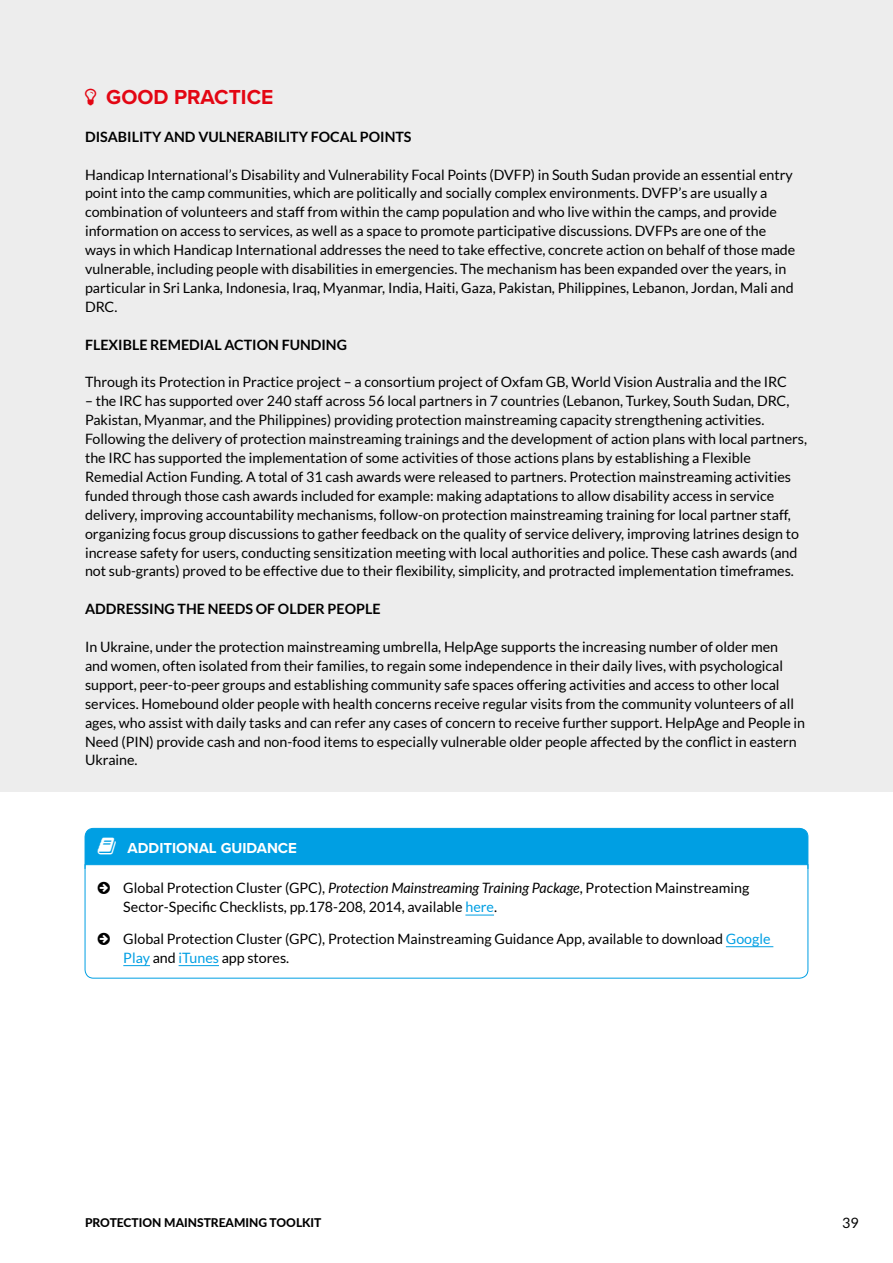
<style>
.page{position:relative;width:893px;height:1263px;background:#fff}
.page>*{position:absolute;margin:0;border:0;box-sizing:border-box;transform-origin:0 0}
.t1{font:700 21px "Proxima Nova";color:#e30613}
.t2{font:700 15px "Proxima Nova";color:#fff}
.t3{font:14.25px/18.9px "Lato";color:#000}
.t4{font:700 14.25px "Lato";color:#000}
.t5{font:800 12px "Lato";color:#000}
.s1{font-style:italic}
.s2{color:#009fe3}
</style>
<div class="page">
<svg style="left:84px;top:870px;width:725px;height:109px"></svg>
<svg style="left:465px;top:915px;width:29px;height:1px"></svg>
<hr style="left:726px;top:946px;width:47px;height:1px;background:#009fe3">
<svg style="left:123px;top:965px;width:27px;height:1px"></svg>
<hr style="left:179px;top:965px;width:40px;height:1px;background:#009fe3">
<div style="left:0;top:0;width:893px;height:791px;background:#ededed"></div>
<svg style="left:84px;top:828px;width:725px;height:42px;background:#1eaae6"></svg>
<svg style="left:98px;top:882px;width:12px;height:12px"></svg>
<svg style="left:98px;top:932px;width:12px;height:13px"></svg>
<h1 class="t1" style="left:106px;top:84px;width:169px">GOOD PRACTICE</h1>
<p class="t4" style="left:85px;top:128px;width:328px">DISABILITY AND VULNERABILITY FOCAL POINTS</p>
<p class="t3" style="left:85px;top:165px;width:712px">Handicap International’s Disability and Vulnerability Focal Points (DVFP) in South Sudan provide an essential entry point into the camp communities, which are politically and socially complex environments. DVFP’s are usually a combination of volunteers and staff from within the camp population and who live within the camps, and provide information on access to services, as well as a space to promote participative discussions. DVFPs are one of the ways in which Handicap International addresses the need to take effective, concrete action on behalf of those made vulnerable, including people with disabilities in emergencies. The mechanism has been expanded over the years, in particular in Sri Lanka, Indonesia, Iraq, Myanmar, India, Haiti, Gaza, Pakistan, Philippines, Lebanon, Jordan, Mali and DRC.</p>
<p class="t4" style="left:85px;top:336px;width:263px">FLEXIBLE REMEDIAL ACTION FUNDING</p>
<p class="t3" style="left:85px;top:373px;width:703px">Through its Protection in Practice project – a consortium project of Oxfam GB, World Vision Australia and the IRC</p>
<p class="t3" style="left:85px;top:392px;width:724px">– the IRC has supported over 240 staff across 56 local partners in 7 countries (Lebanon, Turkey, South Sudan, DRC, Pakistan, Myanmar, and the Philippines) providing protection mainstreaming capacity strengthening activities.<br>Following the delivery of protection mainstreaming trainings and the development of action plans with local partners, the IRC has supported the implementation of some activities of those actions plans by establishing a Flexible Remedial Action Funding. A total of 31 cash awards were released to partners. Protection mainstreaming activities funded through those cash awards included for example: making adaptations to allow disability access in service delivery, improving accountability mechanisms, follow-on protection mainstreaming training for local partner staff, organizing focus group discussions to gather feedback on the quality of service delivery, improving latrines design to increase safety for users, conducting sensitization meeting with local authorities and police. These cash awards (and not sub-grants) proved to be effective due to their flexibility, simplicity, and protracted implementation timeframes.</p>
<p class="t4" style="left:85px;top:601px;width:297px">ADDRESSING THE NEEDS OF OLDER PEOPLE</p>
<p class="t3" style="left:85px;top:637px;width:722px">In Ukraine, under the protection mainstreaming umbrella, HelpAge supports the increasing number of older men<br>and women, often isolated from their families, to regain some independence in their daily lives, with psychological support, peer-to-peer groups and establishing community safe spaces offering activities and access to other local services. Homebound older people with health concerns receive regular visits from the community volunteers of all ages, who assist with daily tasks and can refer any cases of concern to receive further support. HelpAge and People in Need (PIN) provide cash and non-food items to especially vulnerable older people affected by the conflict in eastern Ukraine.</p>
<p class="t2" style="left:128px;top:839px;width:171px">ADDITIONAL GUIDANCE</p>
<p class="t3" style="left:123px;top:878px;width:628px">Global Protection Cluster (GPC), <span class="s1">Protection Mainstreaming Training Package</span>, Protection Mainstreaming<br>Sector-Specific Checklists, pp.178-208, 2014, available <span class="s2">here</span>.</p>
<p class="t3" style="left:123px;top:929px;width:649px">Global Protection Cluster (GPC), Protection Mainstreaming Guidance App, available to download <span class="s2">Google<br>Play</span> and <span class="s2">iTunes</span> app stores.</p>
<p class="t5" style="left:85px;top:1214px;width:238px">PROTECTION MAINSTREAMING TOOLKIT</p>
<p class="t3" style="left:842px;top:1213px;width:18px">39</p>
</div>
